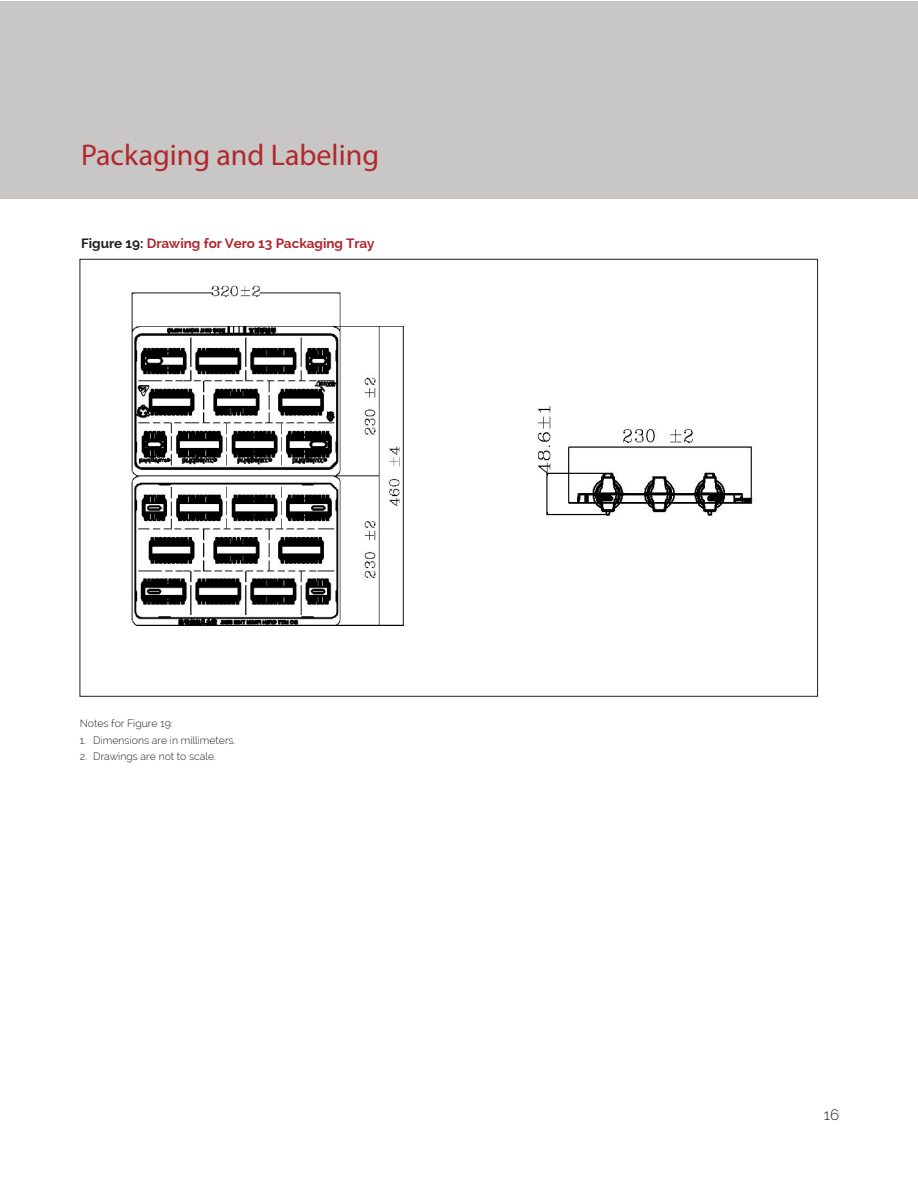
<style>
.page{position:relative;width:918px;height:1188px;background:#fff}
.page>*{position:absolute;margin:0;border:0;box-sizing:border-box;transform-origin:0 0}
.section_header{font:30px "Myriad Pro";color:#b1272c}
.t1{font:300 15px "Raleway";color:#231f20}
.main_text_block{font:700 13.5px "Raleway";color:#b1272c}
.main_text_block-2{font:300 10.5px "Raleway";color:#231f20}
.s1{color:#231f20}
</style>
<div class="page">
<div style="left:0;top:1px;width:918px;height:198px;background:#c8c7c6"></div>
<img style="left:131px;top:285px;width:273px;height:341px">
<img style="left:538px;top:405px;width:215px;height:111px">
<p class="section_header" style="left:81px;top:137px;width:300px">Packaging and Labeling</p>
<p class="main_text_block" style="left:81px;top:236px;width:295px"><span class="s1">Figure 19:</span> Drawing for Vero 13 Packaging Tray</p>
<p class="main_text_block-2" style="left:80px;top:717px;width:95px">Notes for Figure 19:</p>
<p class="main_text_block-2" style="left:80px;top:734px;width:157px">1. Dimensions are in millimeters.</p>
<p class="main_text_block-2" style="left:80px;top:750px;width:138px">2. Drawings are not to scale.</p>
<h2 class="t1" style="left:824px;top:1106px;width:17px">16</h2>
</div>
